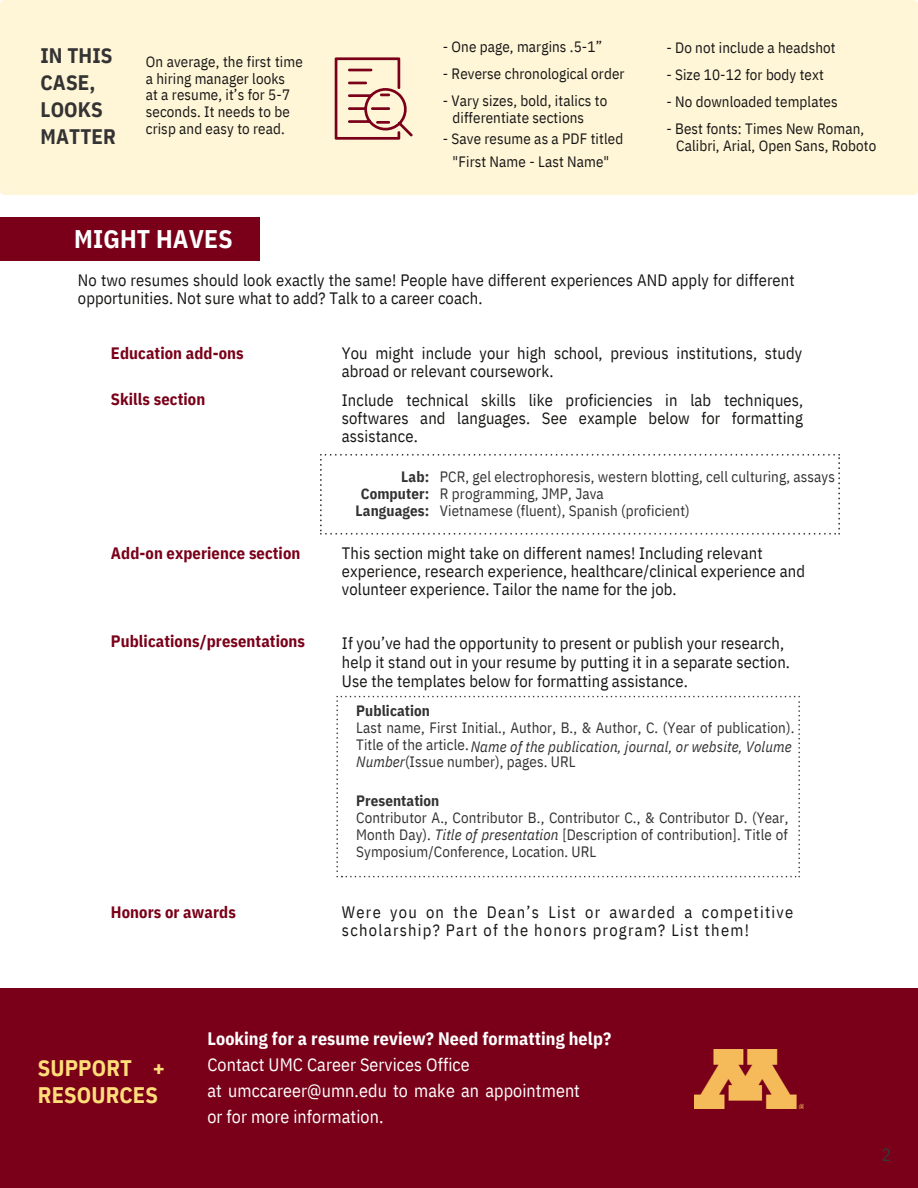
<style>
.page{position:relative;width:918px;height:1188px;background:#fff}
.page>*{position:absolute;margin:0;border:0;box-sizing:border-box;transform-origin:0 0}
.t1{font:700 25.5px "IBM Plex Sans Cond";letter-spacing:.005em;color:#fff}
.t2{font:700 22.5px/27px "IBM Plex Sans Cond";letter-spacing:.005em;color:#ffde7a}
.t3{font:700 21px/27px "IBM Plex Sans Cond";letter-spacing:.005em;color:#343333}
.t4{font:18px/25.8px "IBM Plex Sans Cond";letter-spacing:.005em;color:#fff}
.t5{font:700 18px "IBM Plex Sans Cond";letter-spacing:.005em;color:#fff}
.t6{font:18px "IBM Plex Sans Cond";color:#383837}
.t7{font:16.5px/18px "IBM Plex Sans Cond";letter-spacing:.005em;color:#171615}
.t8{font:700 16.5px "IBM Plex Sans Cond";letter-spacing:.005em;color:#7a0019}
.t9{font:16.5px/18px "IBM Plex Sans Cond";letter-spacing:.075em;color:#171615}
.t10{font:15px/16.8px "IBM Plex Sans Cond";letter-spacing:.005em;color:#343333}
.t11{font:15px/16.8px "IBM Plex Sans Cond";letter-spacing:.005em;color:#171615}
.t12{font:700 15px/16.8px "IBM Plex Sans Cond";letter-spacing:.005em;color:#343333;text-align:right}
.t13{font:italic 15px "IBM Plex Sans Cond";letter-spacing:.01em;color:#343333}
.s1{font-style:italic}
</style>
<div class="page">
<div style="left:0;top:217px;width:259px;height:44px;background:#7a0019"></div>
<div style="left:0;top:988px;width:918px;height:200px;background:#7a0019"></div>
<div style="left:0;top:0;width:918px;height:195px;background:#fff5d7;border-radius:4px"></div>
<svg style="left:335px;top:57px;width:78px;height:83px"></svg>
<svg style="left:336px;top:696px;width:464px;height:181px"></svg>
<svg style="left:320px;top:454px;width:520px;height:81px"></svg>
<img style="left:695px;top:1049px;width:109px;height:60px">
<p class="t3" style="left:40px;top:42px;width:77px">IN THIS<br>CASE,<br>LOOKS<br>MATTER</p>
<p class="t11" style="left:146px;top:53px;width:159px">On average, the first time a hiring manager looks<br>at a resume, it’s for 5-7 seconds. It needs to be crisp and easy to read.</p>
<h1 class="t1" style="left:74px;top:222px;width:160px">MIGHT HAVES</h1>
<p class="t11" style="left:443px;top:38px;width:161px">- One page, margins .5-1”</p>
<p class="t11" style="left:443px;top:65px;width:183px">- Reverse chronological order</p>
<p class="t11" style="left:453px;top:92px;width:156px;text-indent:-10px">- Vary sizes, bold, italics to differentiate sections</p>
<p class="t11" style="left:443px;top:127px;width:182px;line-height:22.5px;text-align:center">- Save resume as a PDF titled "First Name - Last Name"</p>
<p class="t11" style="left:666px;top:39px;width:171px">- Do not include a headshot</p>
<p class="t11" style="left:666px;top:66px;width:159px">- Size 10-12 for body text</p>
<p class="t11" style="left:666px;top:93px;width:173px">- No downloaded templates</p>
<p class="t11" style="left:676px;top:120px;width:202px;text-indent:-10px">- Best fonts: Times New Roman,<br>Calibri, Arial, Open Sans, Roboto</p>
<p class="t7" style="left:78px;top:271px;width:718px">No two resumes should look exactly the same! People have different experiences AND apply for different opportunities. Not sure what to add? Talk to a career coach.</p>
<p class="t8" style="left:111px;top:342px;width:134px">Education add-ons</p>
<p class="t7" style="left:342px;top:344px;width:462px">You might include your high school, previous institutions, study abroad or relevant coursework.</p>
<p class="t8" style="left:111px;top:388px;width:96px">Skills section</p>
<p class="t7" style="left:342px;top:391px;width:463px;text-align:justify">Include technical skills like proficiencies in lab techniques, softwares and languages. See example below for formatting assistance.</p>
<p class="t12" style="left:356px;top:468px;width:75px">Lab:<br>Computer:<br>Languages:</p>
<p class="t10" style="left:440px;top:468px;width:397px">PCR, gel electrophoresis, western blotting, cell culturing, assays<br>R programming, JMP, Java<br>Vietnamese (fluent), Spanish (proficient)</p>
<p class="t8" style="left:111px;top:542px;width:191px">Add-on experience section</p>
<p class="t8" style="left:111px;top:630px;width:196px">Publications/presentations</p>
<p class="t7" style="left:342px;top:544px;width:465px">This section might take on different names! Including relevant experience, research experience, healthcare/clinical experience and volunteer experience. Tailor the name for the job.</p>
<p class="t7" style="left:342px;top:633px;width:450px;line-height:19.2px">If you’ve had the opportunity to present or publish your research, help it stand out in your resume by putting it in a separate section.<br>Use the templates below for formatting assistance.</p>
<p class="t12" style="left:356px;top:702px;width:75px">Publication</p>
<p class="t10" style="left:356px;top:719px;width:440px">Last name, First Initial., Author, B., &amp; Author, C. (Year of publication).<br>Title of the article.<br><span class="s1">Number</span>(Issue number), pages. URL</p>
<p class="t13" style="left:471px;top:736px;width:322px">Name of the publication, journal, or website, Volume</p>
<p class="t12" style="left:356px;top:792px;width:85px">Presentation</p>
<p class="t10" style="left:356px;top:809px;width:434px;text-align:justify">Contributor A., Contributor B., Contributor C., &amp; Contributor D. (Year, Month Day). <span class="s1">Title of presentation</span> [Description of contribution]. Title of Symposium/Conference, Location. URL</p>
<p class="t8" style="left:111px;top:901px;width:127px">Honors or awards</p>
<p class="t9" style="left:342px;top:903px;width:453px">Were you on the Dean’s List or awarded a competitive scholarship? Part of the honors program? List them!</p>
<h2 class="t2" style="left:38px;top:1054px;width:129px">SUPPORT +<br>RESOURCES</h2>
<p class="t5" style="left:207px;top:1027px;width:405px">Looking for a resume review? Need formatting help?</p>
<p class="t4" style="left:207px;top:1051px;width:374px">Contact UMC Career Services Office<br>at umccareer@umn.edu to make an appointment or for more information.</p>
<p class="t6" style="left:882px;top:1142px;width:11px">2</p>
</div>
